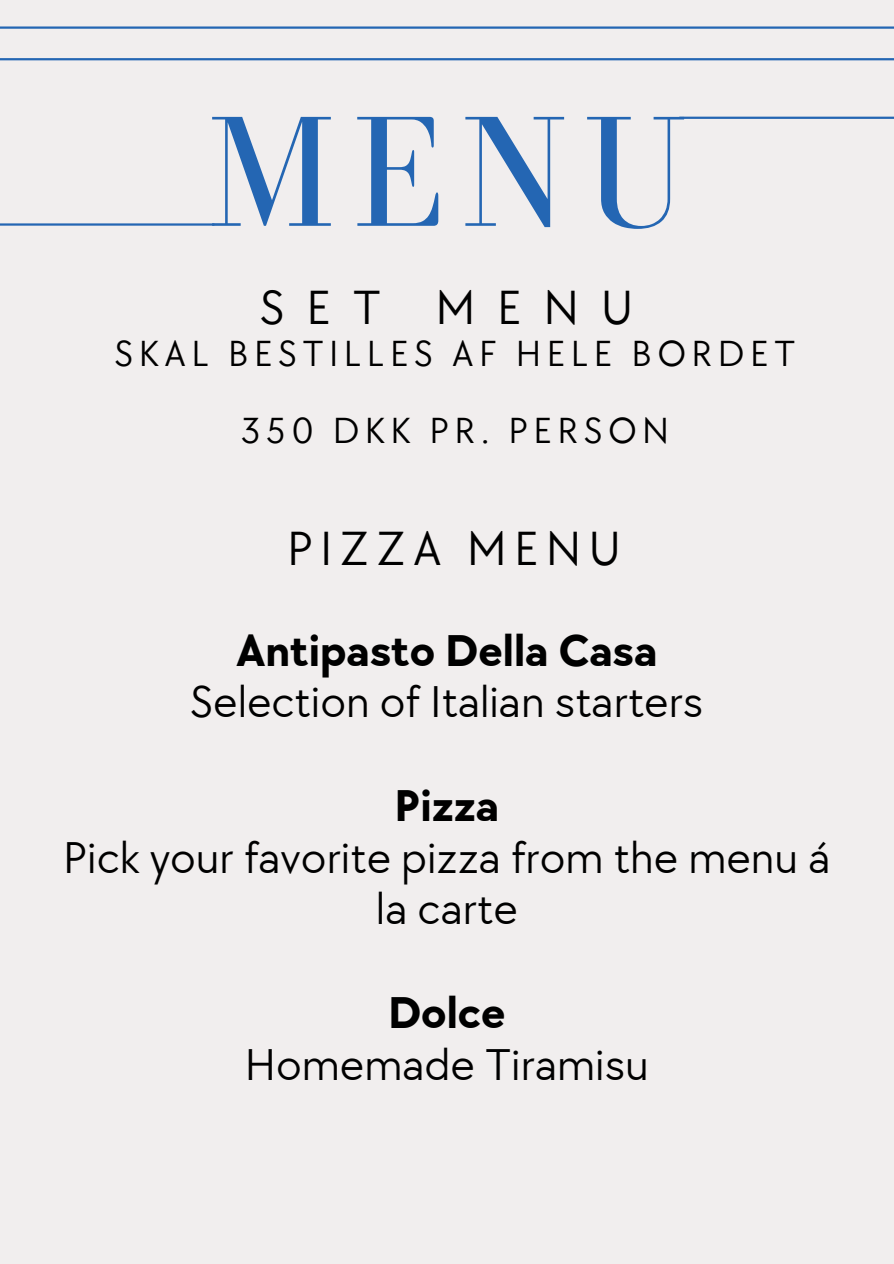
<style>
.page{position:relative;width:894px;height:1264px;background:#fff}
.page>*{position:absolute;margin:0;border:0;box-sizing:border-box;transform-origin:0 0}
.t1{font:162px "Bodoni FLF";color:#2466b3}
.t2{font:49.5px "TT Chocolates";letter-spacing:.14em;color:#000}
.t3{font:45.9px/51.8px "TT Chocolates";color:#000;text-align:center}
.t4{font:37.5px "TT Chocolates";letter-spacing:.14em;color:#000}
.s1{font-weight:700}
</style>
<div class="page">
<div style="left:0;top:0;width:893px;height:1263px;background:#f1eeee"></div>
<hr style="left:0;top:26px;width:893px;height:3px;background:#2466b3">
<hr style="left:0;top:58px;width:893px;height:2px;background:#2466b3">
<hr style="left:0;top:223px;width:214px;height:3px;background:#2466b3">
<hr style="left:679px;top:117px;width:214px;height:2px;background:#2466b3">
<h1 class="t1" style="left:206px;top:84px;width:481px">MENU</h1>
<h2 class="t2" style="left:260px;top:280px;width:375px">SET MENU</h2>
<h3 class="t4" style="left:114px;top:332px;width:682px">SKAL BESTILLES AF HELE BORDET</h3>
<h3 class="t4" style="left:240px;top:409px;width:430px">350 DKK PR. PERSON</h3>
<h3 class="t2" style="left:287px;top:520px;width:335px">PIZZA MENU</h3>
<p class="t3" style="left:190px;top:626px;width:514px"><span class="s1">Antipasto Della Casa<br></span>Selection of Italian starters</p>
<p class="t3" style="left:63px;top:781px;width:768px"><span class="s1">Pizza<br></span>Pick your favorite pizza from the menu á la carte</p>
<p class="t3" style="left:245px;top:988px;width:405px"><span class="s1">Dolce<br></span>Homemade Tiramisu</p>
</div>
